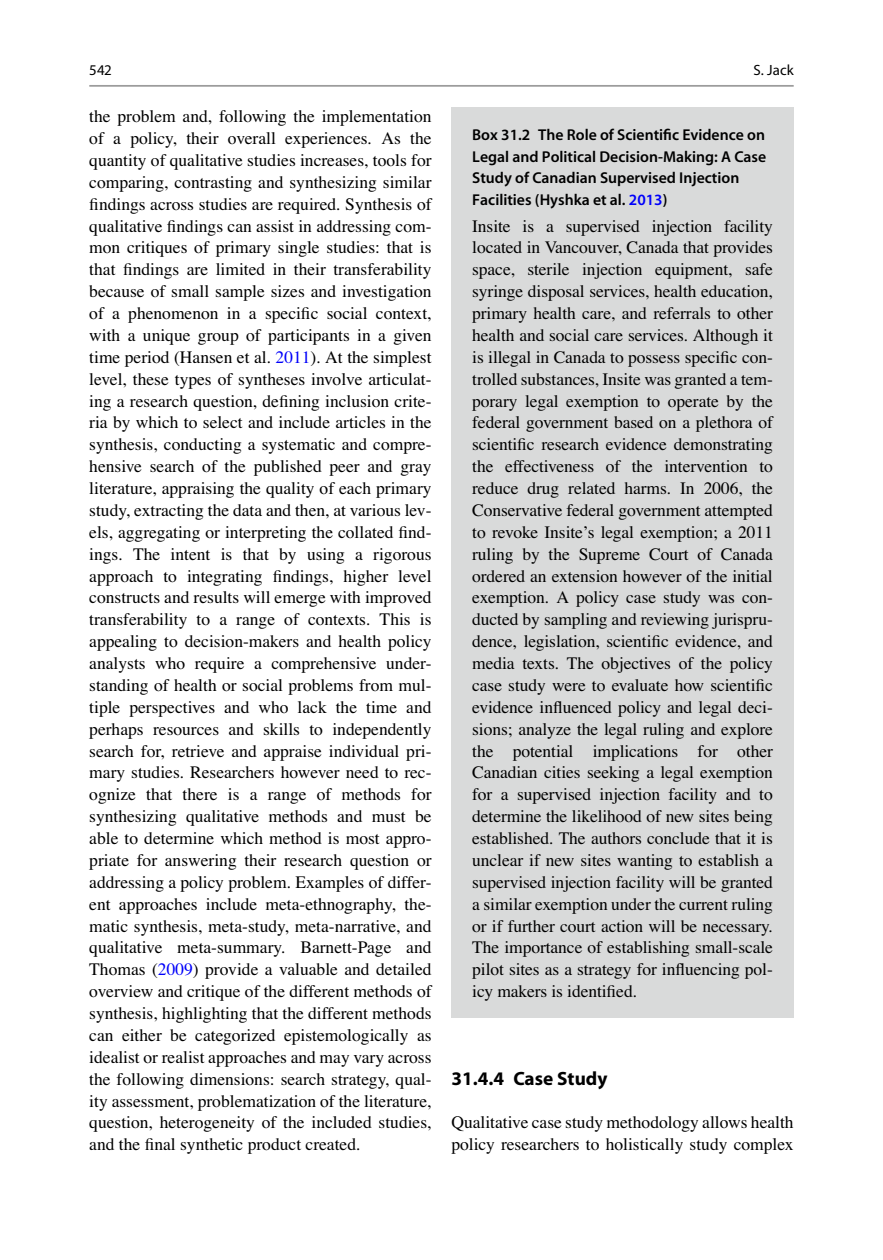
<style>
.page{position:relative;width:883px;height:1260px;background:#fff}
.page>*{position:absolute;margin:0;border:0;box-sizing:border-box;transform-origin:0 0}
.t1{font:700 19.25px "Ynvcvs Myriad";color:#000}
.t2{font:17.5px/21.9px "Gpljpg Times";color:#000;text-align:justify}
.t3{font:600 15.75px/21.9px "Njwsxm Myriad";color:#000}
.t4{font:14.88px "Wdhrgh Myriad";letter-spacing:.005em;color:#000}
.s1{color:#0000fa}
</style>
<div class="page">
<div style="left:451px;top:107px;width:343px;height:911px;background:#d9dada"></div>
<hr style="left:89px;top:85px;width:705px;height:2px;background:#9c9c9c">
<p class="t4" style="left:89px;top:64px;width:24px">542</p>
<p class="t2" style="left:89px;top:107px;width:344px">the problem and, following the implementation of a policy, their overall experiences. As the quantity of qualitative studies increases, tools for comparing, contrasting and synthesizing similar findings across studies are required. Synthesis of qualitative findings can assist in addressing com&shy;mon critiques of primary single studies: that is that findings are limited in their transferability because of small sample sizes and investigation of a phenomenon in a specific social context, with a unique group of participants in a given time period (Hansen et al. <span class="s1">2011</span> ). At the simplest level, these types of syntheses involve articulat&shy;ing a research question, defining inclusion crite&shy;ria by which to select and include articles in the synthesis, conducting a systematic and compre&shy;hensive search of the published peer and gray literature, appraising the quality of each primary study, extracting the data and then, at various lev&shy;els, aggregating or interpreting the collated find&shy;ings. The intent is that by using a rigorous approach to integrating findings, higher level constructs and results will emerge with improved transferability to a range of contexts. This is appealing to decision-makers and health policy analysts who require a comprehensive under&shy;standing of health or social problems from mul&shy;tiple perspectives and who lack the time and perhaps resources and skills to independently search for, retrieve and appraise individual pri&shy;mary studies. Researchers however need to rec&shy;ognize that there is a range of methods for synthesizing qualitative methods and must be able to determine which method is most appro&shy;priate for answering their research question or addressing a policy problem. Examples of differ&shy;ent approaches include meta-ethnography, the&shy;matic synthesis, meta-study, meta-narrative, and qualitative meta-summary. Barnett-Page and Thomas ( <span class="s1">2009</span> ) provide a valuable and detailed overview and critique of the different methods of synthesis, highlighting that the different methods can either be categorized epistemologically as idealist or realist approaches and may vary across the following dimensions: search strategy, qual&shy;ity assessment, problematization of the literature, question, heterogeneity of the included studies, and the final synthetic product created.</p>
<p class="t4" style="left:753px;top:64px;width:42px">S. Jack</p>
<p class="t3" style="left:472px;top:125px;width:296px">Box 31.2 The Role of Scientific Evidence on Legal and Political Decision-Making: A Case Study of Canadian Supervised Injection Facilities (Hyshka et al. <span class="s1">2013</span> )</p>
<p class="t2" style="left:472px;top:216px;width:302px">Insite is a supervised injection facility located in Vancouver, Canada that provides space, sterile injection equipment, safe syringe disposal services, health education, primary health care, and referrals to other health and social care services. Although it is illegal in Canada to possess specific con&shy;trolled substances, Insite was granted a tem&shy;porary legal exemption to operate by the federal government based on a plethora of scientific research evidence demonstrating the effectiveness of the intervention to reduce drug related harms. In 2006, the Conservative federal government attempted to revoke Insite’s legal exemption; a 2011 ruling by the Supreme Court of Canada ordered an extension however of the initial exemption. A policy case study was con&shy;ducted by sampling and reviewing jurispru&shy;dence, legislation, scientific evidence, and media texts. The objectives of the policy case study were to evaluate how scientific evidence influenced policy and legal deci&shy;sions; analyze the legal ruling and explore the potential implications for other Canadian cities seeking a legal exemption for a supervised injection facility and to determine the likelihood of new sites being established. The authors conclude that it is unclear if new sites wanting to establish a supervised injection facility will be granted a similar exemption under the current ruling or if further court action will be necessary.<br>The importance of establishing small-scale pilot sites as a strategy for influencing pol&shy;icy makers is identified.</p>
<p class="t1" style="left:451px;top:1071px;width:158px">31.4.4 Case Study</p>
<p class="t2" style="left:451px;top:1113px;width:344px">Qualitative case study methodology allows health policy researchers to holistically study complex</p>
</div>
